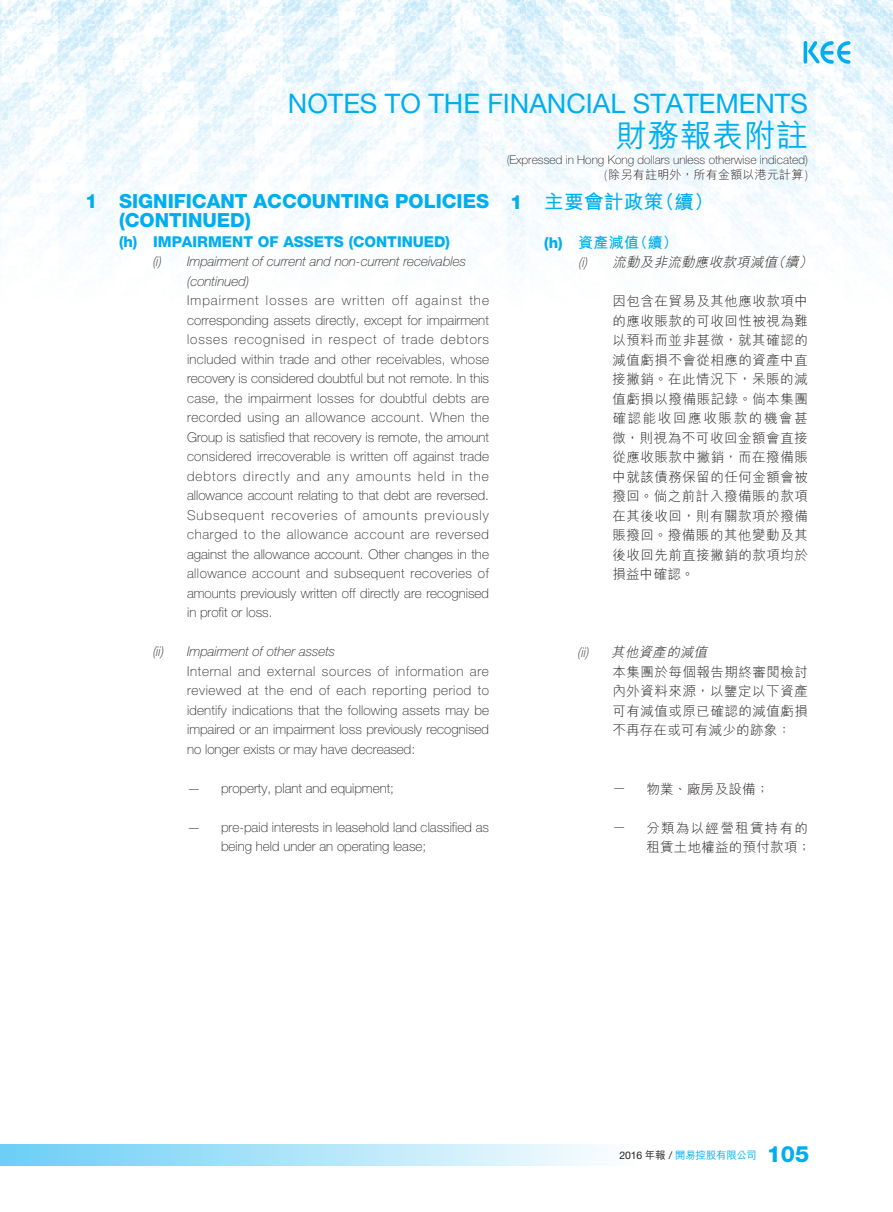
<style>
.page{position:relative;width:893px;height:1212px;background:#fff}
.page>*{position:absolute;margin:0;border:0;box-sizing:border-box;transform-origin:0 0}
.t1{font:500 31.5px "M Hei HK";letter-spacing:.02em;color:#00aeef}
.t2{font:27px "Helvetica Neue LT Std";color:#00aeef}
.t3{font:800 22.5px "Helvetica Neue LT Std";color:#00aeef}
._01_H1_E{font:800 19.5px/19.5px "Helvetica Neue LT Std";color:#00aeef}
._001_H1_C{font:700 19.5px "M Hei HK";letter-spacing:.02em;color:#00aeef}
._02_H2_E{font:800 15px "Helvetica Neue LT Std";color:#00aeef}
._002_H2_C{font:700 15px "M Hei HK";color:#00aeef}
._00_txt_E{font:100 13.5px/19.5px "Helvetica Neue LT Std";color:#231f20;text-align:justify}
._000_txt_C{font:300 13.5px/19.5px "M Hei HK";letter-spacing:.04em;color:#231f20;text-align:justify}
._03_H3_E{font:italic 100 13.5px/19.5px "Helvetica Neue LT Std";color:#231f20}
._003_H3_C{font:italic 300 13.5px "M Hei HK";color:#231f20}
._000_txt_C-2{font:300 13.5px/19.5px "M Hei HK";letter-spacing:.06em;color:#231f20;text-align:right}
.t4{font:100 12px "Helvetica Neue LT Std";color:#231f20}
.t5{font:300 12px "M Hei HK";letter-spacing:.02em;color:#231f20}
.t6{font:500 10.5px "M Hei HK";letter-spacing:-.025em;color:#00aeef}
.s1{font-family:"Helvetica Neue LT Std";font-weight:100}
.s2{font-family:"Helvetica Neue LT Std";font-weight:800}
.s3{font-family:"Helvetica Neue LT Std";font-weight:400;color:#231f20}
.s4{color:#231f20}
</style>
<div class="page">
<img style="left:0;top:0;width:893px;height:272px">
<div style="left:0;top:1144px;width:638px;height:22px;background:linear-gradient(to right,#6acef6,#fdfefe)"></div>
<svg style="left:808px;top:41px;width:43px;height:23px"></svg>
<svg style="left:803px;top:41px;width:4px;height:23px"></svg>
<h2 class="t2" style="left:288px;top:87px;width:521px">NOTES TO THE FINANCIAL STATEMENTS</h2>
<h1 class="t1" style="left:616px;top:113px;width:194px">財務報表附註</h1>
<p class="t4" style="left:507px;top:153px;width:303px">(Expressed in Hong Kong dollars unless otherwise indicated)</p>
<p class="t5" style="left:604px;top:169px;width:205px"><span class="s1">(</span>除另有註明外，所有金額以港元計算<span class="s1">)</span></p>
<p class="_01_H1_E" style="left:119px;top:191px;width:371px;text-indent:-34px">1 SIGNIFICANT ACCOUNTING POLICIES (CONTINUED)</p>
<p class="_02_H2_E" style="left:119px;top:232px;width:332px">(h) IMPAIRMENT OF ASSETS (CONTINUED)</p>
<p class="_03_H3_E" style="left:187px;top:251px;width:280px;text-indent:-34px">(i) Impairment of current and non-current receivables (continued)</p>
<p class="_00_txt_E" style="left:187px;top:290px;width:304px">Impairment losses are written off against the corresponding assets directly, except for impairment losses recognised in respect of trade debtors included within trade and other receivables, whose recovery is considered doubtful but not remote. In this case, the impairment losses for doubtful debts are recorded using an allowance account. When the Group is satisfied that recovery is remote, the amount considered irrecoverable is written off against trade debtors directly and any amounts held in the allowance account relating to that debt are reversed.<br>Subsequent recoveries of amounts previously charged to the allowance account are reversed against the allowance account. Other changes in the allowance account and subsequent recoveries of amounts previously written off directly are recognised in profit or loss.</p>
<p class="_03_H3_E" style="left:153px;top:641px;width:184px">(ii) Impairment of other assets</p>
<p class="_00_txt_E" style="left:187px;top:661px;width:304px">Internal and external sources of information are reviewed at the end of each reporting period to identify indications that the following assets may be impaired or an impairment loss previously recognised no longer exists or may have decreased:</p>
<p class="_00_txt_E" style="left:187px;top:778px;width:208px">— property, plant and equipment;</p>
<p class="_00_txt_E" style="left:221px;top:817px;width:269px;text-indent:-34px">— pre-paid interests in leasehold land classified as being held under an operating lease;</p>
<p class="_001_H1_C" style="left:510px;top:187px;width:205px"><span class="s2">1</span> 主要會計政策（續）</p>
<p class="_002_H2_C" style="left:544px;top:231px;width:135px"><span class="s2">(h)</span> 資產減值（續）</p>
<p class="_003_H3_C" style="left:578px;top:255px;width:238px"><span class="s1">(i)</span> 流動及非流動應收款項減值（續）</p>
<p class="_000_txt_C" style="left:612px;top:291px;width:197px">因包含在貿易及其他應收款項中的應收賬款的可收回性被視為難以預料而並非甚微，就其確認的減值虧損不會從相應的資產中直接撇銷。在此情況下，呆賬的減值虧損以撥備賬記錄。倘本集團確認能收回應收賬款的機會甚微，則視為不可收回金額會直接從應收賬款中撇銷，而在撥備賬中就該債務保留的任何金額會被撥回。倘之前計入撥備賬的款項在其後收回，則有關款項於撥備賬撥回。撥備賬的其他變動及其後收回先前直接撇銷的款項均於損益中確認。</p>
<p class="_003_H3_C" style="left:577px;top:645px;width:134px"><span class="s1">(ii)</span> 其他資產的減值</p>
<p class="_000_txt_C" style="left:612px;top:662px;width:197px">本集團於每個報告期終審閱檢討內外資料來源，以鑒定以下資產可有減值或原已確認的減值虧損不再存在或可有減少的跡象：</p>
<p class="_000_txt_C" style="left:612px;top:779px;width:158px"><sup>—</sup> 物業、廠房及設備；</p>
<p class="_000_txt_C-2" style="left:612px;top:818px;width:200px"><sup>—</sup> 分類為以經營租賃持有的租賃土地權益的預付款項；</p>
<p class="t6" style="left:619px;top:1147px;width:139px"><span class="s3">2016</span> <span class="s4">年報</span> <span class="s3">/</span> 開易控股有限公司</p>
<h3 class="t3" style="left:767px;top:1140px;width:44px">105</h3>
</div>
